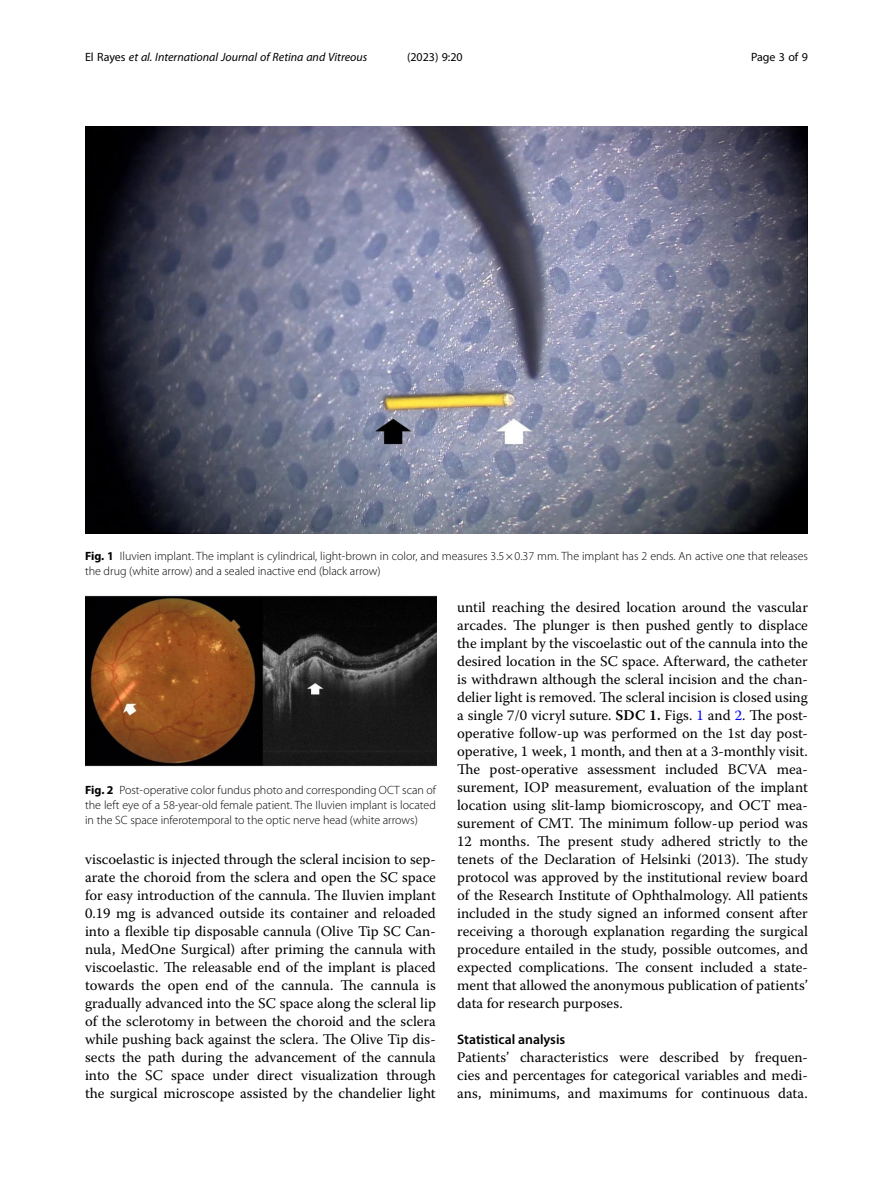
<style>
.page{position:relative;width:893px;height:1191px;background:#fff}
.page>*{position:absolute;margin:0;border:0;box-sizing:border-box;transform-origin:0 0}
.Body_Text{font:14.7px/18px "Warnock Pro";color:#000;text-align:justify}
.Head_2{font:600 13.8px "Myriad Pro";color:#000}
.Figure_Caption{font:300 12px/15px "Myriad Pro";color:#000;text-align:justify}
.t1{font:italic 12px "Myriad Pro";color:#000}
.t2{font:12px "Myriad Pro";color:#000}
.s1{font-style:normal}
.s2{font-weight:700}
.s3{font-weight:600}
.s4{color:#00f}
</style>
<div class="page">
<img style="left:85px;top:595px;width:351px;height:172px">
<img style="left:85px;top:126px;width:723px;height:407px">
<p class="t1" style="left:85px;top:50px;width:284px"><span class="s1">El Rayes</span> et al. International Journal of Retina and Vitreous</p>
<p class="t2" style="left:407px;top:50px;width:57px">(2023) 9:20</p>
<p class="t2" style="left:751px;top:50px;width:58px">Page 3 of 9</p>
<p class="Figure_Caption" style="left:85px;top:549px;width:724px"><span class="s2">Fig. 1</span> Iluvien implant. The implant is cylindrical, light-brown in color, and measures 3.5×0.37 mm. The implant has 2 ends. An active one that releases the drug (white arrow) and a sealed inactive end (black arrow)</p>
<p class="Figure_Caption" style="left:85px;top:782px;width:352px"><span class="s2">Fig. 2</span> Post-operative color fundus photo and corresponding OCT scan of the left eye of a 58-year-old female patient. The Iluvien implant is located in the SC space inferotemporal to the optic nerve head (white arrows)</p>
<p class="Body_Text" style="left:85px;top:850px;width:352px">viscoelastic is injected through the scleral incision to sep&shy;arate the choroid from the sclera and open the SC space for easy introduction of the cannula. The Iluvien implant 0.19 mg is advanced outside its container and reloaded into a flexible tip disposable cannula (Olive Tip SC Can&shy;nula, MedOne Surgical) after priming the cannula with viscoelastic. The releasable end of the implant is placed towards the open end of the cannula. The cannula is gradually advanced into the SC space along the scleral lip of the sclerotomy in between the choroid and the sclera while pushing back against the sclera. The Olive Tip dis&shy;sects the path during the advancement of the cannula into the SC space under direct visualization through the surgical microscope assisted by the chandelier light</p>
<p class="Body_Text" style="left:457px;top:598px;width:352px">until reaching the desired location around the vascular arcades. The plunger is then pushed gently to displace the implant by the viscoelastic out of the cannula into the desired location in the SC space. Afterward, the catheter is withdrawn although the scleral incision and the chan&shy;delier light is removed. The scleral incision is closed using a single 7/0 vicryl suture. <span class="s3">SDC 1.</span> Figs. <span class="s4">1</span> and <span class="s4">2</span>. The post&shy;operative follow-up was performed on the 1st day post&shy;operative, 1 week, 1 month, and then at a 3-monthly visit.<br>The post-operative assessment included BCVA mea&shy;surement, IOP measurement, evaluation of the implant location using slit-lamp biomicroscopy, and OCT mea&shy;surement of CMT. The minimum follow-up period was 12 months. The present study adhered strictly to the tenets of the Declaration of Helsinki (2013). The study protocol was approved by the institutional review board of the Research Institute of Ophthalmology. All patients included in the study signed an informed consent after receiving a thorough explanation regarding the surgical procedure entailed in the study, possible outcomes, and expected complications. The consent included a state&shy;ment that allowed the anonymous publication of patients’ data for research purposes.</p>
<p class="Head_2" style="left:457px;top:1031px;width:110px">Statistical analysis</p>
<p class="Body_Text" style="left:457px;top:1048px;width:352px">Patients’ characteristics were described by frequen&shy;cies and percentages for categorical variables and medi&shy;ans, minimums, and maximums for continuous data.</p>
</div>
